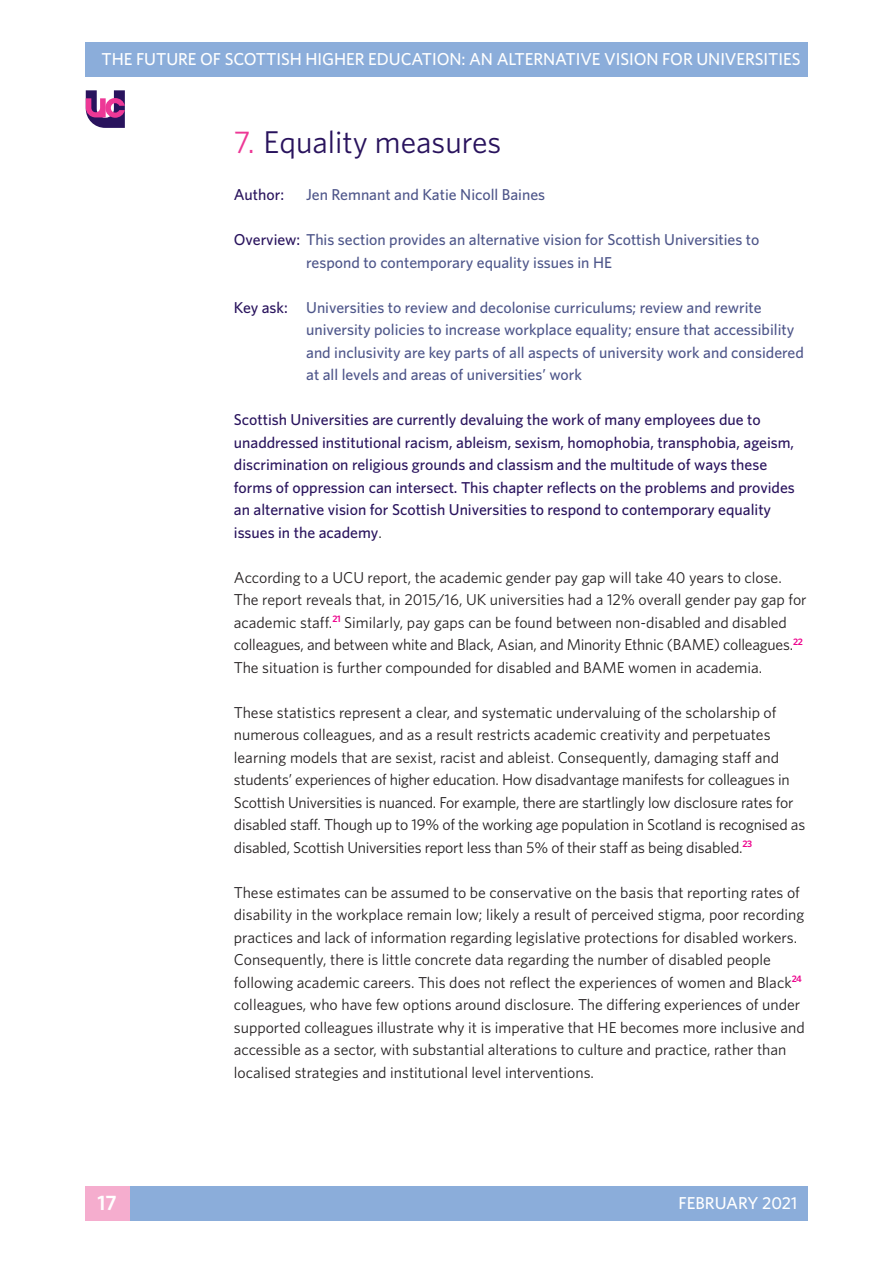
<style>
.page{position:relative;width:893px;height:1263px;background:#fff}
.page>*{position:absolute;margin:0;border:0;box-sizing:border-box;transform-origin:0 0}
.t1{font:31.5px "Whitney";color:#29135d}
.t2{font:600 21px "Whitney";color:#fff}
.t3{font:500 17.25px "Whitney";letter-spacing:-.005em;color:#fff}
.t4{font:15.75px/22.5px "Whitney";color:#231f20}
.t5{font:500 15.75px/22.5px "Whitney";color:#29135d}
.t6{font:500 15.75px/22.5px "Whitney";color:#4e568a}
.s1{color:#ed3896}
.s2{color:#29135d}
.s3{font-weight:400;color:#231f20}
</style>
<div class="page">
<div style="left:85px;top:43px;width:723px;height:34px;background:#8badda"></div>
<div style="left:134px;top:1186px;width:674px;height:34px;background:#8badda"></div>
<div style="left:85px;top:1186px;width:44px;height:34px;background:#f5adce"></div>
<svg style="left:86px;top:90px;width:39px;height:38px"></svg>
<p class="t3" style="left:102px;top:49px;width:700px">THE FUTURE OF SCOTTISH HIGHER EDUCATION: AN ALTERNATIVE VISION FOR UNIVERSITIES</p>
<h2 class="t2" style="left:98px;top:1190px;width:21px">17</h2>
<h1 class="t1" style="left:234px;top:123px;width:269px"><span class="s1">7.</span> Equality measures</h1>
<p class="t5" style="left:234px;top:183px;width:52px">Author:</p>
<p class="t6" style="left:306px;top:183px;width:241px">Jen Remnant and Katie Nicoll Baines</p>
<p class="t6" style="left:306px;top:228px;width:455px;text-indent:-72px"><span class="s2">Overview:</span> This section provides an alternative vision for Scottish Universities to respond to contemporary equality issues in HE</p>
<p class="t6" style="left:306px;top:296px;width:499px;text-indent:-72px"><span class="s2">Key ask:</span> Universities to review and decolonise curriculums; review and rewrite university policies to increase workplace equality; ensure that accessibility and inclusivity are key parts of all aspects of university work and considered at all levels and areas of universities’ work</p>
<p class="t5" style="left:234px;top:408px;width:563px">Scottish Universities are currently devaluing the work of many employees due to unaddressed institutional racism, ableism, sexism, homophobia, transphobia, ageism, discrimination on religious grounds and classism and the multitude of ways these forms of oppression can intersect. This chapter reflects on the problems and provides an alternative vision for Scottish Universities to respond to contemporary equality issues in the academy<span class="s3">.</span></p>
<p class="t4" style="left:234px;top:566px;width:574px">According to a UCU report, the academic gender pay gap will take 40 years to close.<br>The report reveals that, in 2015/16, UK universities had a 12% overall gender pay gap for academic staff.<sup>21</sup> Similarly, pay gaps can be found between non-disabled and disabled colleagues, and between white and Black, Asian, and Minority Ethnic (BAME) colleagues.<sup>22<br></sup>The situation is further compounded for disabled and BAME women in academia.</p>
<p class="t4" style="left:234px;top:701px;width:573px">These statistics represent a clear, and systematic undervaluing of the scholarship of numerous colleagues, and as a result restricts academic creativity and perpetuates learning models that are sexist, racist and ableist. Consequently, damaging staff and students’ experiences of higher education. How disadvantage manifests for colleagues in Scottish Universities is nuanced. For example, there are startlingly low disclosure rates for disabled staff. Though up to 19% of the working age population in Scotland is recognised as disabled, Scottish Universities report less than 5% of their staff as being disabled.<sup>23</sup></p>
<p class="t4" style="left:234px;top:881px;width:572px">These estimates can be assumed to be conservative on the basis that reporting rates of disability in the workplace remain low; likely a result of perceived stigma, poor recording practices and lack of information regarding legislative protections for disabled workers.<br>Consequently, there is little concrete data regarding the number of disabled people following academic careers. This does not reflect the experiences of women and Black<sup>24 </sup>colleagues, who have few options around disclosure. The differing experiences of under supported colleagues illustrate why it is imperative that HE becomes more inclusive and accessible as a sector, with substantial alterations to culture and practice, rather than localised strategies and institutional level interventions.</p>
<p class="t3" style="left:679px;top:1193px;width:120px">FEBRUARY 2021</p>
</div>
